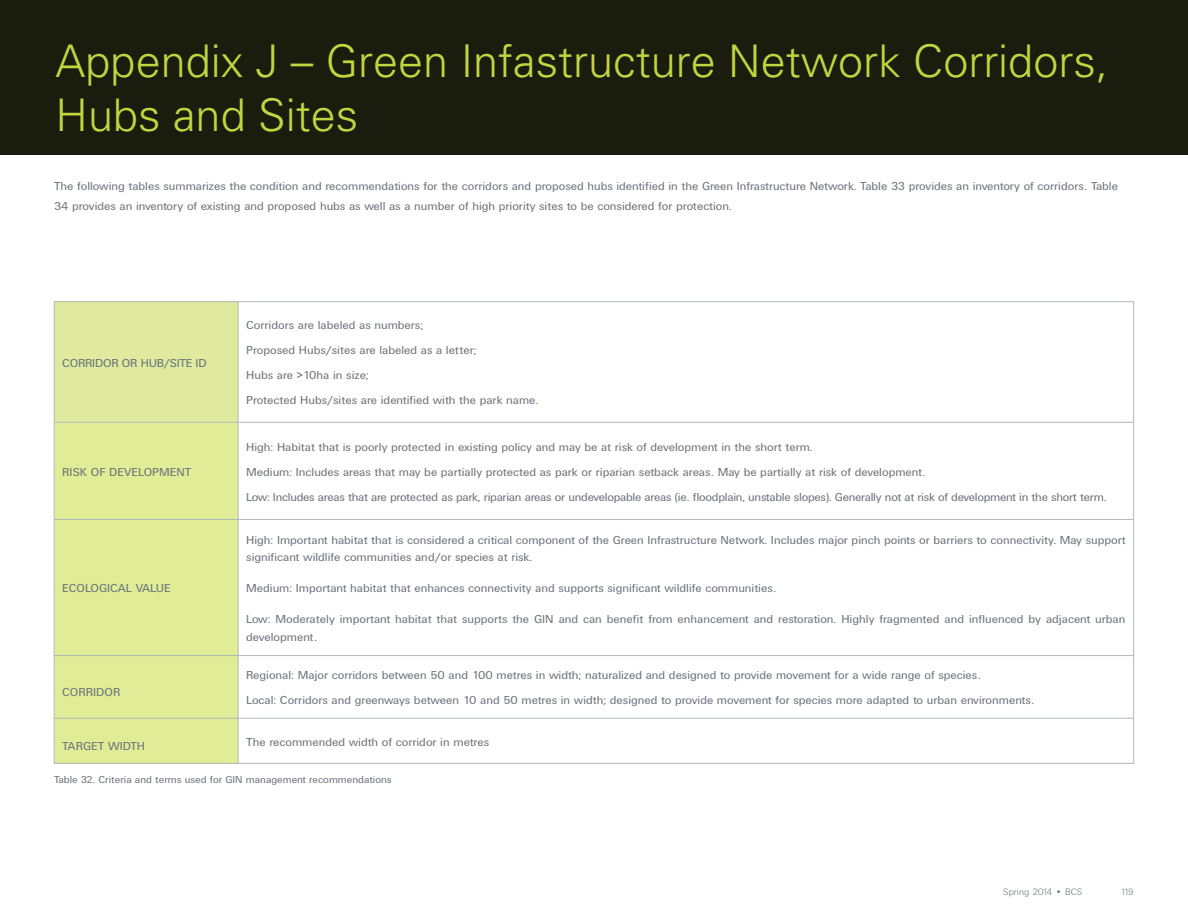
<style>
.page{position:relative;width:1188px;height:918px;background:#fff}
.page>*{position:absolute;margin:0;border:0;box-sizing:border-box;transform-origin:0 0}
.t1{font:300 45px/54px "Univers";color:#c1d540}
.Body_Copy{font:12px/17.4px "Univers DTC";color:#6b737b}
.Body_Copy-2{font:12px "Univers DTC";letter-spacing:-.02em;color:#6b737b}
.Body_Copy-3{font:10.5px "Univers DTC";color:#6b737b}
.graphic_credit{font:9.75px "Univers Light DTC";color:#6b737b}
</style>
<div class="page">
<div style="left:0;top:0;width:1188px;height:154px;background:#1a1c0e"></div>
<div style="left:54px;top:302px;width:184px;height:120px;background:#e0ea9f"></div>
<div style="left:55px;top:423px;width:183px;height:340px;background:#e0ec96"></div>
<hr style="left:54px;top:301px;width:184px;height:1px;background:#b0b8ba">
<hr style="left:54px;top:302px;width:1px;height:120px;background:#b0b8ba">
<hr style="left:238px;top:301px;width:896px;height:1px;background:#b0b8ba">
<hr style="left:238px;top:302px;width:1px;height:120px;background:#b0b8ba">
<hr style="left:1133px;top:302px;width:1px;height:120px;background:#b0b8ba">
<hr style="left:54px;top:422px;width:184px;height:1px;background:#b0b8ba">
<hr style="left:238px;top:422px;width:896px;height:1px;background:#b0b8ba">
<hr style="left:238px;top:422px;width:1px;height:97px;background:#b0b8ba">
<hr style="left:1133px;top:422px;width:1px;height:97px;background:#b0b8ba">
<hr style="left:238px;top:519px;width:896px;height:1px;background:#b0b8ba">
<hr style="left:238px;top:520px;width:1px;height:135px;background:#b0b8ba">
<hr style="left:1133px;top:520px;width:1px;height:135px;background:#b0b8ba">
<hr style="left:238px;top:655px;width:896px;height:1px;background:#b0b8ba">
<hr style="left:238px;top:656px;width:1px;height:62px;background:#b0b8ba">
<hr style="left:1133px;top:656px;width:1px;height:62px;background:#b0b8ba">
<hr style="left:238px;top:718px;width:896px;height:1px;background:#b0b8ba">
<hr style="left:238px;top:718px;width:1px;height:45px;background:#b0b8ba">
<hr style="left:1133px;top:718px;width:1px;height:45px;background:#b0b8ba">
<hr style="left:238px;top:763px;width:896px;height:1px;background:#b0b8ba">
<hr style="left:54px;top:422px;width:1px;height:97px;background:#b0b8ba">
<hr style="left:54px;top:519px;width:184px;height:1px;background:#b0b8ba">
<hr style="left:54px;top:520px;width:1px;height:135px;background:#b0b8ba">
<hr style="left:54px;top:655px;width:184px;height:1px;background:#b0b8ba">
<hr style="left:54px;top:656px;width:1px;height:62px;background:#b0b8ba">
<hr style="left:54px;top:718px;width:184px;height:1px;background:#b0b8ba">
<hr style="left:54px;top:718px;width:1px;height:45px;background:#b0b8ba">
<hr style="left:54px;top:763px;width:184px;height:1px;background:#b0b8ba">
<p class="t1" style="left:56px;top:34px;width:1054px">Appendix J – Green Infastructure Network Corridors,<br>Hubs and Sites</p>
<p class="Body_Copy" style="left:54px;top:176px;width:1066px;line-height:20.4px">The following tables summarizes the condition and recommendations for the corridors and proposed hubs identified in the Green Infrastructure Network. Table 33 provides an inventory of corridors. Table<br>34 provides an inventory of existing and proposed hubs as well as a number of high priority sites to be considered for protection.</p>
<p class="Body_Copy-2" style="left:62px;top:356px;width:146px">CORRIDOR OR HUB/SITE ID</p>
<p class="Body_Copy" style="left:62px;top:463px;width:130px">RISK OF DEVELOPMENT</p>
<p class="Body_Copy" style="left:62px;top:579px;width:110px">ECOLOGICAL VALUE</p>
<p class="Body_Copy" style="left:62px;top:683px;width:60px">CORRIDOR</p>
<p class="Body_Copy" style="left:246px;top:317px;width:178px">Corridors are labeled as numbers;</p>
<p class="Body_Copy" style="left:246px;top:342px;width:232px">Proposed Hubs/sites are labeled as a letter;</p>
<p class="Body_Copy" style="left:246px;top:366px;width:124px">Hubs are &gt;10ha in size;</p>
<p class="Body_Copy" style="left:246px;top:391px;width:294px">Protected Hubs/sites are identified with the park name.</p>
<p class="Body_Copy" style="left:246px;top:438px;width:568px">High: Habitat that is poorly protected in existing policy and may be at risk of development in the short term.</p>
<p class="Body_Copy" style="left:246px;top:463px;width:681px">Medium: Includes areas that may be partially protected as park or riparian setback areas. May be partially at risk of development.</p>
<p class="Body_Copy-2" style="left:246px;top:490px;width:862px">Low: Includes areas that are protected as park, riparian areas or undevelopable areas (ie. floodplain, unstable slopes). Generally not at risk of development in the short term.</p>
<p class="Body_Copy" style="left:246px;top:531px;width:881px">High: Important habitat that is considered a critical component of the Green Infrastructure Network. Includes major pinch points or barriers to connectivity. May support significant wildlife communities and/or species at risk.</p>
<p class="Body_Copy" style="left:246px;top:579px;width:531px">Medium: Important habitat that enhances connectivity and supports significant wildlife communities.</p>
<p class="Body_Copy" style="left:246px;top:610px;width:881px">Low: Moderately important habitat that supports the GIN and can benefit from enhancement and restoration. Highly fragmented and influenced by adjacent urban development.</p>
<p class="Body_Copy" style="left:246px;top:666px;width:736px">Regional: Major corridors between 50 and 100 metres in width; naturalized and designed to provide movement for a wide range of species.</p>
<p class="Body_Copy" style="left:246px;top:691px;width:790px">Local: Corridors and greenways between 10 and 50 metres in width; designed to provide movement for species more adapted to urban environments.</p>
<p class="Body_Copy" style="left:62px;top:737px;width:84px">TARGET WIDTH</p>
<p class="Body_Copy" style="left:246px;top:733px;width:244px">The recommended width of corridor in metres</p>
<p class="Body_Copy-3" style="left:54px;top:774px;width:339px">Table 32. Criteria and terms used for GIN management recommendations</p>
<p class="graphic_credit" style="left:1003px;top:886px;width:80px">Spring 2014 • BCS</p>
<p class="graphic_credit" style="left:1120px;top:886px;width:15px">119</p>
</div>
